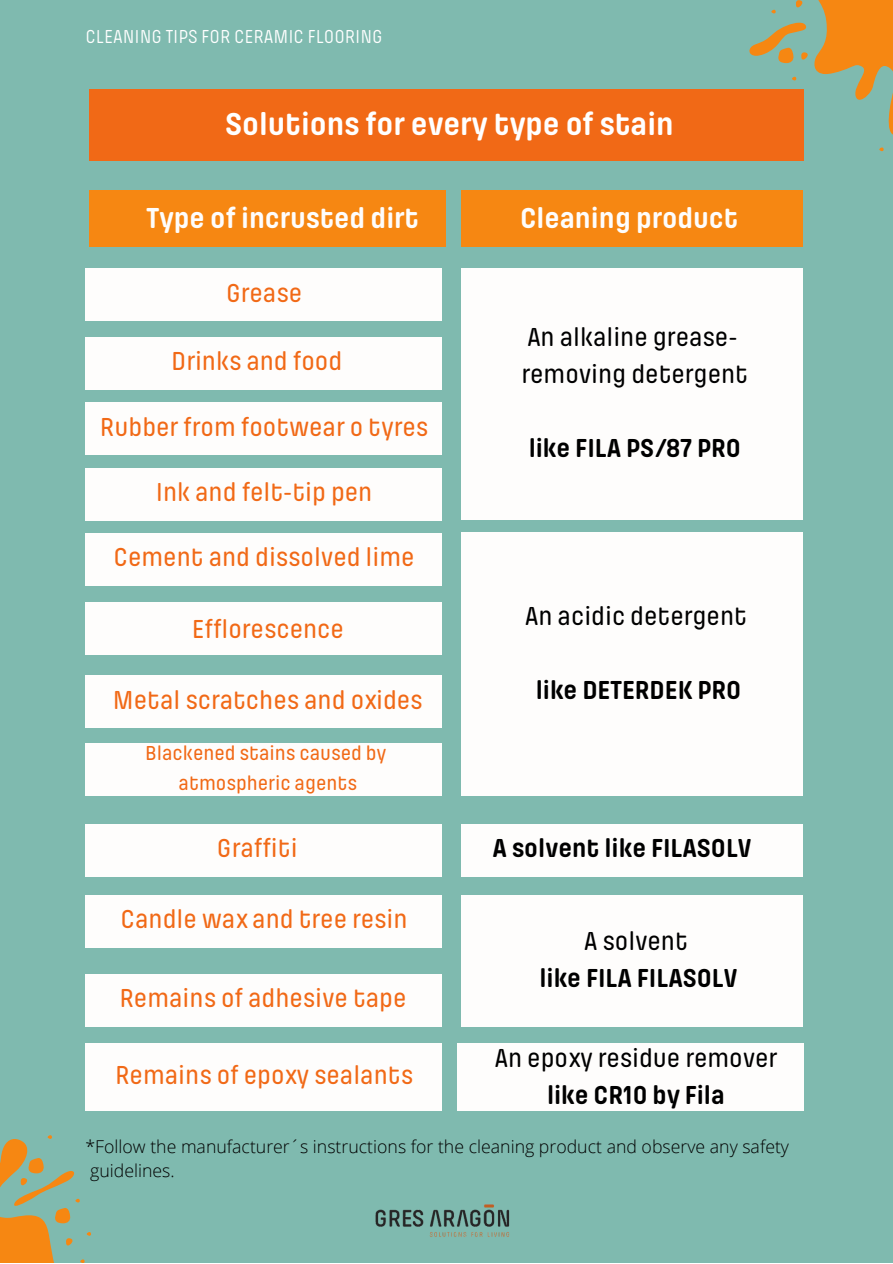
<style>
.page{position:relative;width:893px;height:1264px;background:#fff}
.page>*{position:absolute;margin:0;border:0;box-sizing:border-box;transform-origin:0 0}
.t1{font:700 33px "Pilcrow Soft";color:#fff}
.t2{font:700 30px "Pilcrow Soft";color:#fefdfc}
.t3{font:500 27px "Pilcrow Soft";color:#f16916}
.t4{font:700 27px "Pilcrow Soft";color:#000}
.t5{font:500 27px/37px "Pilcrow Soft";color:#000}
.t6{font:500 21px/29.2px "Pilcrow Soft";color:#f16916;text-align:center}
.t7{font:19.5px "Pilcrow Soft";color:#fff}
.t8{font:300 17.7px/24.5px "Open Sans";color:#000}
</style>
<div class="page">
<div style="left:0;top:0;width:892px;height:1262px;background:#7fbaaf"></div>
<svg style="left:0;top:1135px;width:91px;height:127px"></svg>
<div style="left:89px;top:89px;width:714px;height:72px;background:#f16916"></div>
<div style="left:89px;top:190px;width:357px;height:57px;background:#f68712"></div>
<div style="left:461px;top:190px;width:341px;height:57px;background:#f68712"></div>
<div style="left:86px;top:268px;width:356px;height:53px;background:#fefdfc"></div>
<div style="left:461px;top:268px;width:342px;height:252px;background:#fefdfc"></div>
<div style="left:461px;top:533px;width:341px;height:263px;background:#fefdfc"></div>
<div style="left:86px;top:337px;width:356px;height:53px;background:#fefdfc"></div>
<div style="left:86px;top:402px;width:356px;height:53px;background:#fefdfc"></div>
<div style="left:86px;top:468px;width:356px;height:53px;background:#fefdfc"></div>
<div style="left:86px;top:533px;width:356px;height:52px;background:#fefdfc"></div>
<div style="left:86px;top:602px;width:356px;height:53px;background:#fefdfc"></div>
<div style="left:86px;top:675px;width:356px;height:53px;background:#fefdfc"></div>
<div style="left:86px;top:743px;width:356px;height:53px;background:#fefdfc"></div>
<div style="left:86px;top:823px;width:356px;height:53px;background:#fefdfc"></div>
<div style="left:461px;top:823px;width:341px;height:53px;background:#fefdfc"></div>
<div style="left:86px;top:1043px;width:356px;height:68px;background:#fefdfc"></div>
<div style="left:457px;top:1043px;width:346px;height:68px;background:#fefdfc"></div>
<div style="left:461px;top:895px;width:342px;height:131px;background:#fefdfc"></div>
<div style="left:86px;top:895px;width:356px;height:53px;background:#fefdfc"></div>
<div style="left:86px;top:974px;width:356px;height:53px;background:#fefdfc"></div>
<svg style="left:749px;top:0;width:143px;height:161px"></svg>
<img style="left:375px;top:1204px;width:135px;height:33px">
<p class="t7" style="left:86px;top:28px;width:299px">CLEANING TIPS FOR CERAMIC FLOORING</p>
<p class="t1" style="left:225px;top:108px;width:450px">Solutions for every type of stain</p>
<p class="t2" style="left:146px;top:204px;width:274px">Type of incrusted dirt</p>
<p class="t2" style="left:520px;top:204px;width:220px">Cleaning product</p>
<p class="t3" style="left:226px;top:280px;width:78px">Grease</p>
<p class="t3" style="left:171px;top:348px;width:172px">Drinks and food</p>
<p class="t3" style="left:100px;top:414px;width:330px">Rubber from footwear o tyres</p>
<p class="t3" style="left:156px;top:479px;width:218px">Ink and felt-tip pen</p>
<p class="t3" style="left:114px;top:544px;width:302px">Cement and dissolved lime</p>
<p class="t3" style="left:145px;top:544px;width:226px">Tintes y rotuladores</p>
<p class="t3" style="left:192px;top:616px;width:154px">Efflorescence</p>
<p class="t3" style="left:113px;top:686px;width:311px">Metal scratches and oxides</p>
<p class="t6" style="left:145px;top:739px;width:242px">Blackened stains caused by atmospheric agents</p>
<p class="t3" style="left:217px;top:835px;width:82px">Graffiti</p>
<p class="t3" style="left:121px;top:906px;width:288px">Candle wax and tree resin</p>
<p class="t3" style="left:119px;top:985px;width:288px">Remains of adhesive tape</p>
<p class="t3" style="left:115px;top:1062px;width:299px">Remains of epoxy sealants</p>
<p class="t5" style="left:521px;top:319px;width:228px">An alkaline grease&shy;removing detergent</p>
<p class="t4" style="left:528px;top:435px;width:214px">like FILA PS/87 PRO</p>
<p class="t5" style="left:525px;top:598px;width:223px">An acidic detergent</p>
<p class="t4" style="left:535px;top:677px;width:207px">like DETERDEK PRO</p>
<p class="t4" style="left:492px;top:835px;width:261px">A solvent like FILASOLV</p>
<p class="t5" style="left:584px;top:922px;width:105px">A solvent</p>
<p class="t4" style="left:539px;top:964px;width:199px">like FILA FILASOLV</p>
<p class="t5" style="left:494px;top:1040px;width:284px">An epoxy residue remover</p>
<p class="t4" style="left:547px;top:1082px;width:179px">like CR10 by Fila</p>
<p class="t8" style="left:86px;top:1133px;width:705px">*Follow the manufacturer´s instructions for the cleaning product and observe any safety guidelines.</p>
</div>
